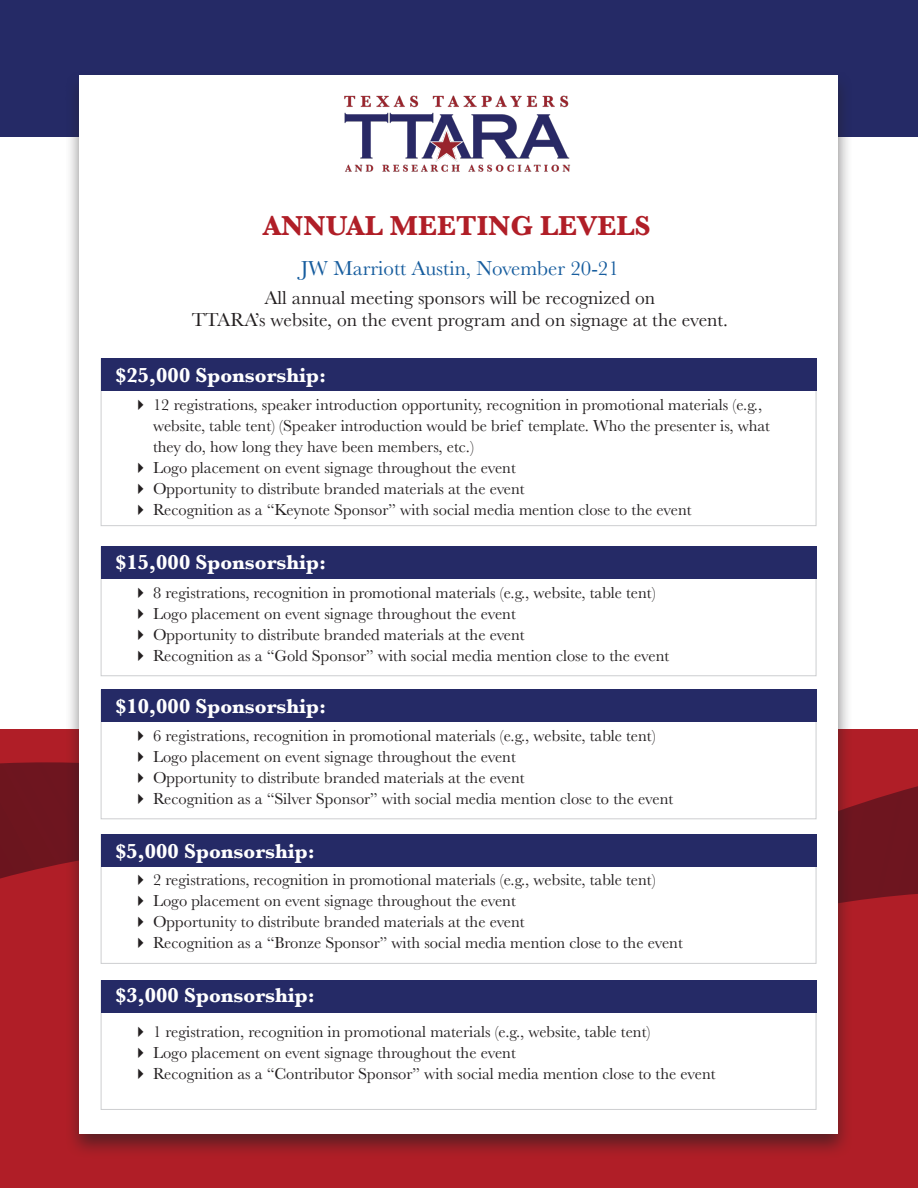
<style>
.page{position:relative;width:918px;height:1188px;background:#fff}
.page>*{position:absolute;margin:0;border:0;box-sizing:border-box;transform-origin:0 0}
.section_title{font:700 28.5px "Baskerville";color:#b01e27}
.level_blue_headline{font:700 21px "Baskerville";color:#fff}
.level_blue_headline-2{font:21px "Baskerville";color:#175d9e}
.level_blue_headline-3{font:19.5px/22.5px "Baskerville";color:#231f20;text-align:center}
.t1{font:16.5px/21px "Baskerville";color:#231f20}
</style>
<div class="page">
<div style="left:0;top:729px;width:918px;height:459px;background:#b01e27"></div>
<svg style="left:854px;top:786px;width:64px;height:115px;background:#75161f"></svg>
<div style="left:0;top:0;width:918px;height:136px;background:#252a66"></div>
<div style="left:0;top:762px;width:65px;height:112px;background:#6d151f"></div>
<div style="left:65px;top:70px;width:789px;height:1089px;background:#231f20;opacity:.6"></div>
<div style="left:80px;top:75px;width:758px;height:1059px;background:#fff"></div>
<div style="left:101px;top:358px;width:715px;height:33px;background:#252a66"></div>
<div style="left:101px;top:547px;width:715px;height:32px;background:#252a66"></div>
<div style="left:101px;top:690px;width:715px;height:32px;background:#252a66"></div>
<div style="left:101px;top:834px;width:715px;height:33px;background:#252a66"></div>
<div style="left:101px;top:980px;width:715px;height:33px;background:#252a66"></div>
<img style="left:344px;top:95px;width:227px;height:77px">
<p class="section_title" style="left:263px;top:206px;width:389px">ANNUAL MEETING LEVELS</p>
<p class="level_blue_headline-2" style="left:301px;top:254px;width:320px">JW Marriott Austin, November 20-21</p>
<p class="level_blue_headline-3" style="left:192px;top:287px;width:538px">All annual meeting sponsors will be recognized on<br>TTARA’s website, on the event program and on signage at the event.</p>
<p class="level_blue_headline" style="left:116px;top:360px;width:212px">$25,000 Sponsorship:</p>
<p class="t1" style="left:153px;top:394px;width:618px">12 registrations, speaker introduction opportunity, recognition in promotional materials (e.g., website, table tent) (Speaker introduction would be brief template. Who the presenter is, what they do, how long they have been members, etc.)</p>
<p class="t1" style="left:153px;top:457px;width:364px">Logo placement on event signage throughout the event</p>
<p class="t1" style="left:153px;top:478px;width:373px">Opportunity to distribute branded materials at the event</p>
<p class="t1" style="left:153px;top:499px;width:540px">Recognition as a “Keynote Sponsor” with social media mention close to the event</p>
<p class="level_blue_headline" style="left:116px;top:547px;width:212px">$15,000 Sponsorship:</p>
<p class="t1" style="left:153px;top:583px;width:504px">8 registrations, recognition in promotional materials (e.g., website, table tent)</p>
<p class="t1" style="left:153px;top:604px;width:364px">Logo placement on event signage throughout the event</p>
<p class="t1" style="left:153px;top:625px;width:373px">Opportunity to distribute branded materials at the event</p>
<p class="t1" style="left:153px;top:646px;width:518px">Recognition as a “Gold Sponsor” with social media mention close to the event</p>
<p class="level_blue_headline" style="left:116px;top:692px;width:212px">$10,000 Sponsorship:</p>
<p class="t1" style="left:153px;top:725px;width:504px">6 registrations, recognition in promotional materials (e.g., website, table tent)</p>
<p class="t1" style="left:153px;top:746px;width:364px">Logo placement on event signage throughout the event</p>
<p class="t1" style="left:153px;top:767px;width:373px">Opportunity to distribute branded materials at the event</p>
<p class="t1" style="left:153px;top:788px;width:522px">Recognition as a “Silver Sponsor” with social media mention close to the event</p>
<p class="level_blue_headline" style="left:116px;top:836px;width:201px">$5,000 Sponsorship:</p>
<p class="t1" style="left:153px;top:870px;width:504px">2 registrations, recognition in promotional materials (e.g., website, table tent)</p>
<p class="t1" style="left:153px;top:891px;width:364px">Logo placement on event signage throughout the event</p>
<p class="t1" style="left:153px;top:912px;width:373px">Opportunity to distribute branded materials at the event</p>
<p class="t1" style="left:153px;top:933px;width:531px">Recognition as a “Bronze Sponsor” with social media mention close to the event</p>
<p class="level_blue_headline" style="left:116px;top:981px;width:201px">$3,000 Sponsorship:</p>
<p class="t1" style="left:153px;top:1021px;width:499px">1 registration, recognition in promotional materials (e.g., website, table tent)</p>
<p class="t1" style="left:153px;top:1042px;width:364px">Logo placement on event signage throughout the event</p>
<p class="t1" style="left:153px;top:1063px;width:564px">Recognition as a “Contributor Sponsor” with social media mention close to the event</p>
</div>
